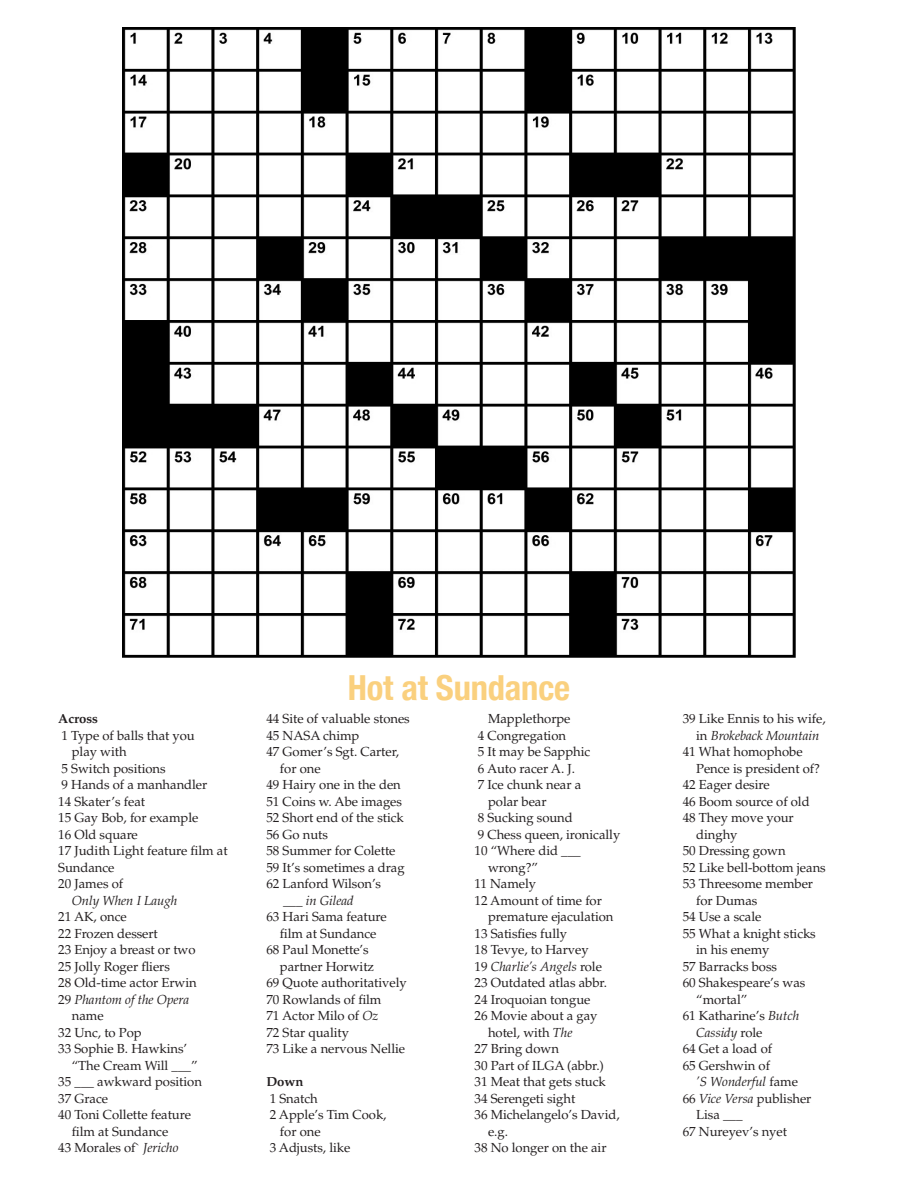
<style>
.page{position:relative;width:918px;height:1188px;background:#fff}
.page>*{position:absolute;margin:0;border:0;box-sizing:border-box;transform-origin:0 0}
.Body_Copy{font:700 condensed 34.5px "Helvetica Neue";letter-spacing:-.005em;color:#fad07e}
.Body_Copy-2{font:13.05px/16.5px "Palatino LT Std";letter-spacing:-.005em;color:#231f20}
.Body_Copy-3{font:italic 13.05px/16.5px "Palatino LT Std";letter-spacing:-.005em;color:#231f20}
.Body_Copy-4{font:700 13.05px "Palatino LT Std";letter-spacing:-.005em;color:#231f20}
.s1{font-style:normal}
.s2{font-style:italic}
</style>
<div class="page">
<img style="left:123px;top:27px;width:672px;height:631px">
<p class="Body_Copy-4" style="left:58px;top:711px;width:41px">Across</p>
<p class="Body_Copy-2" style="left:62px;top:727px;width:135px">1 Type of balls that you</p>
<p class="Body_Copy-2" style="left:72px;top:744px;width:56px">play with</p>
<p class="Body_Copy-2" style="left:62px;top:760px;width:106px">5 Switch positions</p>
<p class="Body_Copy-2" style="left:62px;top:777px;width:147px">9 Hands of a manhandler</p>
<p class="Body_Copy-2" style="left:58px;top:793px;width:88px">14 Skater’s feat</p>
<p class="Body_Copy-2" style="left:58px;top:810px;width:142px">15 Gay Bob, for example</p>
<p class="Body_Copy-2" style="left:58px;top:826px;width:81px">16 Old square</p>
<p class="Body_Copy-2" style="left:58px;top:843px;width:171px">17 Judith Light feature film at<br>Sundance</p>
<p class="Body_Copy-3" style="left:72px;top:876px;width:107px;text-indent:-14px"><span class="s1">20 James of<br></span>Only When I Laugh</p>
<p class="Body_Copy-2" style="left:58px;top:909px;width:70px">21 AK, once</p>
<p class="Body_Copy-2" style="left:58px;top:925px;width:101px">22 Frozen dessert</p>
<p class="Body_Copy-2" style="left:58px;top:942px;width:139px">23 Enjoy a breast or two</p>
<p class="Body_Copy-2" style="left:58px;top:958px;width:113px">25 Jolly Roger fliers</p>
<p class="Body_Copy-2" style="left:58px;top:975px;width:140px">28 Old-time actor Erwin</p>
<p class="Body_Copy-3" style="left:58px;top:991px;width:133px"><span class="s1">29</span> Phantom of the Opera</p>
<p class="Body_Copy-2" style="left:72px;top:1008px;width:33px">name</p>
<p class="Body_Copy-2" style="left:58px;top:1024px;width:85px">32 Unc, to Pop</p>
<p class="Body_Copy-2" style="left:58px;top:1041px;width:130px">33 Sophie B. Hawkins’</p>
<p class="Body_Copy-2" style="left:72px;top:1057px;width:127px">“The Cream Will ___”</p>
<p class="Body_Copy-2" style="left:58px;top:1074px;width:145px">35 ___ awkward position</p>
<p class="Body_Copy-2" style="left:58px;top:1090px;width:51px">37 Grace</p>
<p class="Body_Copy-2" style="left:58px;top:1107px;width:134px">40 Toni Collette feature</p>
<p class="Body_Copy-2" style="left:72px;top:1123px;width:98px">film at Sundance</p>
<p class="Body_Copy-2" style="left:58px;top:1140px;width:122px">43 Morales of` <span class="s2">Jericho</span></p>
<p class="Body_Copy" style="left:348px;top:659px;width:224px">Hot at Sundance</p>
<p class="Body_Copy-2" style="left:266px;top:711px;width:145px">44 Site of valuable stones</p>
<p class="Body_Copy-2" style="left:266px;top:727px;width:95px">45 NASA chimp</p>
<p class="Body_Copy-2" style="left:266px;top:744px;width:134px">47 Gomer’s Sgt. Carter,</p>
<p class="Body_Copy-2" style="left:280px;top:760px;width:42px">for one</p>
<p class="Body_Copy-2" style="left:266px;top:777px;width:136px">49 Hairy one in the den</p>
<p class="Body_Copy-2" style="left:266px;top:793px;width:137px">51 Coins w. Abe images</p>
<p class="Body_Copy-2" style="left:266px;top:810px;width:139px">52 Short end of the stick</p>
<p class="Body_Copy-2" style="left:266px;top:826px;width:63px">56 Go nuts</p>
<p class="Body_Copy-2" style="left:266px;top:843px;width:131px">58 Summer for Colette</p>
<p class="Body_Copy-2" style="left:266px;top:859px;width:140px">59 It’s sometimes a drag</p>
<p class="Body_Copy-2" style="left:266px;top:876px;width:116px">62 Lanford Wilson’s</p>
<p class="Body_Copy-3" style="left:283px;top:892px;width:72px">___ in Gilead</p>
<p class="Body_Copy-2" style="left:266px;top:909px;width:122px">63 Hari Sama feature</p>
<p class="Body_Copy-2" style="left:280px;top:925px;width:98px">film at Sundance</p>
<p class="Body_Copy-2" style="left:266px;top:942px;width:104px">68 Paul Monette’s</p>
<p class="Body_Copy-2" style="left:280px;top:958px;width:96px">partner Horwitz</p>
<p class="Body_Copy-2" style="left:266px;top:975px;width:142px">69 Quote authoritatively</p>
<p class="Body_Copy-2" style="left:266px;top:991px;width:117px">70 Rowlands of film</p>
<p class="Body_Copy-2" style="left:266px;top:1008px;width:113px">71 Actor Milo of <span class="s2">Oz</span></p>
<p class="Body_Copy-2" style="left:266px;top:1024px;width:84px">72 Star quality</p>
<p class="Body_Copy-2" style="left:266px;top:1041px;width:140px">73 Like a nervous Nellie</p>
<p class="Body_Copy-4" style="left:266px;top:1074px;width:38px">Down</p>
<p class="Body_Copy-2" style="left:270px;top:1090px;width:50px">1 Snatch</p>
<p class="Body_Copy-2" style="left:270px;top:1107px;width:118px">2 Apple’s Tim Cook,</p>
<p class="Body_Copy-2" style="left:280px;top:1123px;width:42px">for one</p>
<p class="Body_Copy-2" style="left:270px;top:1140px;width:82px">3 Adjusts, like</p>
<p class="Body_Copy-2" style="left:488px;top:711px;width:84px">Mapplethorpe</p>
<p class="Body_Copy-2" style="left:478px;top:727px;width:90px">4 Congregation</p>
<p class="Body_Copy-2" style="left:478px;top:744px;width:114px">5 It may be Sapphic</p>
<p class="Body_Copy-2" style="left:478px;top:760px;width:99px">6 Auto racer A. J.</p>
<p class="Body_Copy-2" style="left:478px;top:777px;width:105px">7 Ice chunk near a</p>
<p class="Body_Copy-2" style="left:488px;top:793px;width:60px">polar bear</p>
<p class="Body_Copy-2" style="left:478px;top:810px;width:97px">8 Sucking sound</p>
<p class="Body_Copy-2" style="left:478px;top:826px;width:144px">9 Chess queen, ironically</p>
<p class="Body_Copy-2" style="left:475px;top:843px;width:108px">10 “Where did ___</p>
<p class="Body_Copy-2" style="left:488px;top:859px;width:51px">wrong?”</p>
<p class="Body_Copy-2" style="left:475px;top:876px;width:63px">11 Namely</p>
<p class="Body_Copy-2" style="left:475px;top:892px;width:129px">12 Amount of time for</p>
<p class="Body_Copy-2" style="left:488px;top:909px;width:127px">premature ejaculation</p>
<p class="Body_Copy-2" style="left:475px;top:925px;width:94px">13 Satisfies fully</p>
<p class="Body_Copy-2" style="left:475px;top:942px;width:116px">18 Tevye, to Harvey</p>
<p class="Body_Copy-3" style="left:475px;top:958px;width:129px"><span class="s1">19</span> Charlie’s Angels <span class="s1">role</span></p>
<p class="Body_Copy-2" style="left:475px;top:975px;width:134px">23 Outdated atlas abbr.</p>
<p class="Body_Copy-2" style="left:475px;top:991px;width:117px">24 Iroquoian tongue</p>
<p class="Body_Copy-2" style="left:475px;top:1008px;width:124px">26 Movie about a gay</p>
<p class="Body_Copy-2" style="left:488px;top:1024px;width:86px">hotel, with <span class="s2">The</span></p>
<p class="Body_Copy-2" style="left:475px;top:1041px;width:86px">27 Bring down</p>
<p class="Body_Copy-2" style="left:475px;top:1057px;width:131px">30 Part of ILGA (abbr.)</p>
<p class="Body_Copy-2" style="left:475px;top:1074px;width:133px">31 Meat that gets stuck</p>
<p class="Body_Copy-2" style="left:475px;top:1090px;width:102px">34 Serengeti sight</p>
<p class="Body_Copy-2" style="left:475px;top:1107px;width:147px">36 Michelangelo’s David,</p>
<p class="Body_Copy-2" style="left:488px;top:1123px;width:21px">e.g.</p>
<p class="Body_Copy-2" style="left:475px;top:1140px;width:133px">38 No longer on the air</p>
<p class="Body_Copy-2" style="left:683px;top:711px;width:145px">39 Like Ennis to his wife,</p>
<p class="Body_Copy-3" style="left:696px;top:727px;width:125px"><span class="s1">in</span> Brokeback Mountain</p>
<p class="Body_Copy-2" style="left:683px;top:744px;width:121px">41 What homophobe</p>
<p class="Body_Copy-2" style="left:696px;top:760px;width:125px">Pence is president of?</p>
<p class="Body_Copy-2" style="left:683px;top:777px;width:88px">42 Eager desire</p>
<p class="Body_Copy-2" style="left:683px;top:793px;width:128px">46 Boom source of old</p>
<p class="Body_Copy-2" style="left:683px;top:810px;width:113px">48 They move your</p>
<p class="Body_Copy-2" style="left:696px;top:826px;width:43px">dinghy</p>
<p class="Body_Copy-2" style="left:683px;top:843px;width:104px">50 Dressing gown</p>
<p class="Body_Copy-2" style="left:683px;top:859px;width:145px">52 Like bell-bottom jeans</p>
<p class="Body_Copy-2" style="left:683px;top:876px;width:132px">53 Threesome member</p>
<p class="Body_Copy-2" style="left:696px;top:892px;width:63px">for Dumas</p>
<p class="Body_Copy-2" style="left:683px;top:909px;width:80px">54 Use a scale</p>
<p class="Body_Copy-2" style="left:683px;top:925px;width:135px">55 What a knight sticks</p>
<p class="Body_Copy-2" style="left:696px;top:942px;width:75px">in his enemy</p>
<p class="Body_Copy-2" style="left:683px;top:958px;width:96px">57 Barracks boss</p>
<p class="Body_Copy-2" style="left:683px;top:975px;width:124px">60 Shakespeare’s was</p>
<p class="Body_Copy-2" style="left:696px;top:991px;width:53px">“mortal”</p>
<p class="Body_Copy-2" style="left:683px;top:1008px;width:118px">61 Katharine’s <span class="s2">Butch</span></p>
<p class="Body_Copy-3" style="left:696px;top:1024px;width:68px">Cassidy <span class="s1">role</span></p>
<p class="Body_Copy-2" style="left:683px;top:1041px;width:91px">64 Get a load of</p>
<p class="Body_Copy-2" style="left:696px;top:1057px;width:103px;text-indent:-14px">65 Gershwin of<br><span class="s2">’S Wonderful</span> fame</p>
<p class="Body_Copy-2" style="left:683px;top:1090px;width:130px">66 <span class="s2">Vice Versa</span> publisher</p>
<p class="Body_Copy-2" style="left:696px;top:1107px;width:48px">Lisa ___</p>
<p class="Body_Copy-2" style="left:683px;top:1123px;width:106px">67 Nureyev’s nyet</p>
</div>
